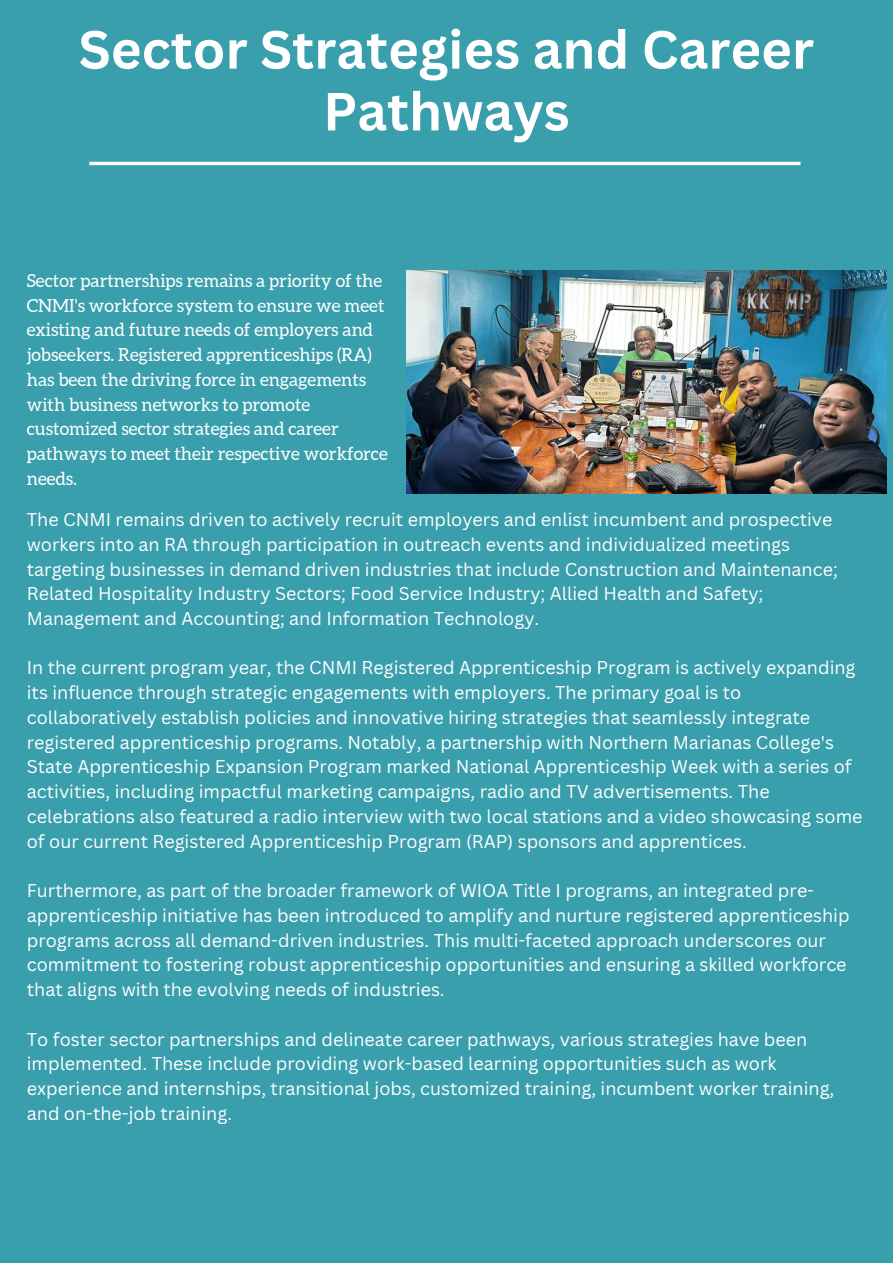
<style>
.page{position:relative;width:893px;height:1264px;background:#fff}
.page>*{position:absolute;margin:0;border:0;box-sizing:border-box;transform-origin:0 0}
.t1{font:700 52.5px/61.8px "Canva Sans";color:#fff;text-align:center}
.t2{font:18px/24.8px "Canva Sans";color:#fff}
.t3{font:18px/24.8px "Aleo";color:#fff}
</style>
<div class="page">
<div style="left:0;top:0;width:892px;height:1262px;background:#399fad"></div>
<img style="left:406px;top:271px;width:480px;height:222px">
<hr style="left:89px;top:162px;width:711px;height:3px;background:#fff">
<p class="t1" style="left:79px;top:17px;width:736px">Sector Strategies and Career<br>Pathways</p>
<p class="t3" style="left:27px;top:268px;width:362px">Sector partnerships remains a priority of the CNMI's workforce system to ensure we meet existing and future needs of employers and jobseekers. Registered apprenticeships (RA) has been the driving force in engagements with business networks to promote customized sector strategies and career pathways to meet their respective workforce needs.</p>
<p class="t2" style="left:27px;top:506px;width:812px">The CNMI remains driven to actively recruit employers and enlist incumbent and prospective workers into an RA through participation in outreach events and individualized meetings targeting businesses in demand driven industries that include Construction and Maintenance; Related Hospitality Industry Sectors; Food Service Industry; Allied Health and Safety; Management and Accounting; and Information Technology.</p>
<p class="t2" style="left:27px;top:655px;width:837px">In the current program year, the CNMI Registered Apprenticeship Program is actively expanding its influence through strategic engagements with employers. The primary goal is to collaboratively establish policies and innovative hiring strategies that seamlessly integrate registered apprenticeship programs. Notably, a partnership with Northern Marianas College's State Apprenticeship Expansion Program marked National Apprenticeship Week with a series of activities, including impactful marketing campaigns, radio and TV advertisements. The celebrations also featured a radio interview with two local stations and a video showcasing some of our current Registered Apprenticeship Program (RAP) sponsors and apprentices.</p>
<p class="t2" style="left:27px;top:877px;width:824px">Furthermore, as part of the broader framework of WIOA Title I programs, an integrated pre&shy;apprenticeship initiative has been introduced to amplify and nurture registered apprenticeship programs across all demand-driven industries. This multi-faceted approach underscores our commitment to fostering robust apprenticeship opportunities and ensuring a skilled workforce that aligns with the evolving needs of industries.</p>
<p class="t2" style="left:27px;top:1026px;width:809px">To foster sector partnerships and delineate career pathways, various strategies have been implemented. These include providing work-based learning opportunities such as work experience and internships, transitional jobs, customized training, incumbent worker training, and on-the-job training.</p>
</div>
